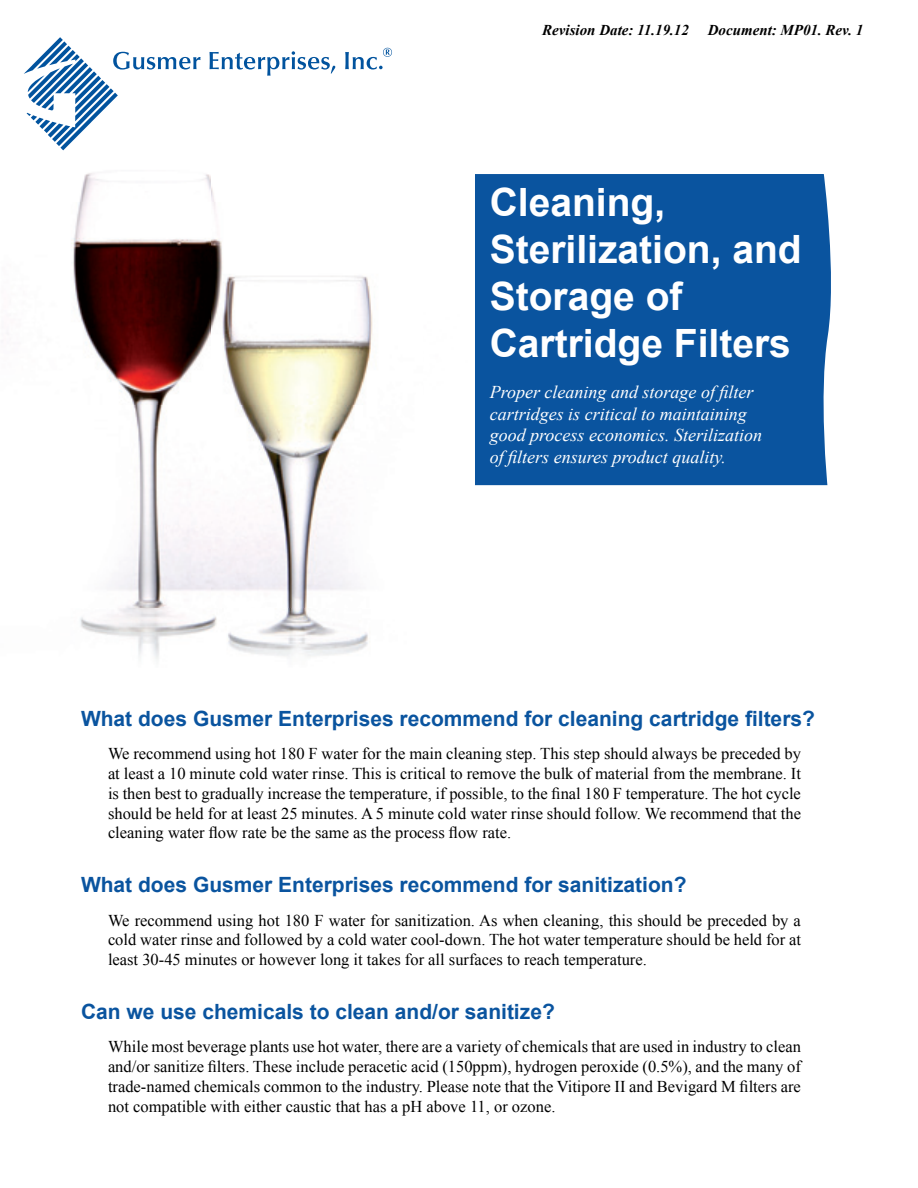
<style>
.page{position:relative;width:918px;height:1188px;background:#fff}
.page>*{position:absolute;margin:0;border:0;box-sizing:border-box;transform-origin:0 0}
.t1{font:700 39px/46.8px "Arial";color:#fff}
.t2{font:700 21px "Arial";color:#0a549f}
.t3{font:italic 18px/21.6px "Times New Roman";color:#fff}
.t4{font:16.5px/19.8px "Times New Roman";color:#000;text-align:justify}
.t5{font:italic 700 15px "Times New Roman";color:#000}
</style>
<div class="page">
<img style="left:7px;top:47px;width:382px;height:612px">
<div style="left:475px;top:174px;width:356px;height:311px;background:#0a549f"></div>
<svg style="left:210px;top:51px;width:125px;height:25px"></svg>
<svg style="left:24px;top:37px;width:177px;height:113px"></svg>
<svg style="left:345px;top:48px;width:47px;height:22px"></svg>
<p class="t5" style="left:542px;top:20px;width:148px">Revision Date: 11.19.12</p>
<p class="t5" style="left:708px;top:20px;width:157px">Document: MP01. Rev. 1</p>
<h1 class="t1" style="left:490px;top:180px;width:314px">Cleaning,<br>Sterilization, and<br>Storage of<br>Cartridge Filters</h1>
<p class="t3" style="left:490px;top:381px;width:274px">Proper cleaning and storage of filter cartridges is critical to maintaining good process economics. Sterilization of filters ensures product quality.</p>
<p class="t2" style="left:81px;top:705px;width:736px">What does Gusmer Enterprises recommend for cleaning cartridge filters?</p>
<p class="t4" style="left:108px;top:743px;width:695px">We recommend using hot 180 F water for the main cleaning step. This step should always be preceded by at least a 10 minute cold water rinse. This is critical to remove the bulk of material from the membrane. It is then best to gradually increase the temperature, if possible, to the final 180 F temperature. The hot cycle should be held for at least 25 minutes. A 5 minute cold water rinse should follow. We recommend that the cleaning water flow rate be the same as the process flow rate.</p>
<p class="t2" style="left:81px;top:871px;width:607px">What does Gusmer Enterprises recommend for sanitization?</p>
<p class="t4" style="left:108px;top:910px;width:695px">We recommend using hot 180 F water for sanitization. As when cleaning, this should be preceded by a cold water rinse and followed by a cold water cool-down. The hot water temperature should be held for at least 30-45 minutes or however long it takes for all surfaces to reach temperature.</p>
<p class="t2" style="left:81px;top:998px;width:475px">Can we use chemicals to clean and/or sanitize?</p>
<p class="t4" style="left:108px;top:1037px;width:694px">While most beverage plants use hot water, there are a variety of chemicals that are used in industry to clean and/or sanitize filters. These include peracetic acid (150ppm), hydrogen peroxide (0.5%), and the many of trade-named chemicals common to the industry. Please note that the Vitipore II and Bevigard M filters are not compatible with either caustic that has a pH above 11, or ozone.</p>
</div>
